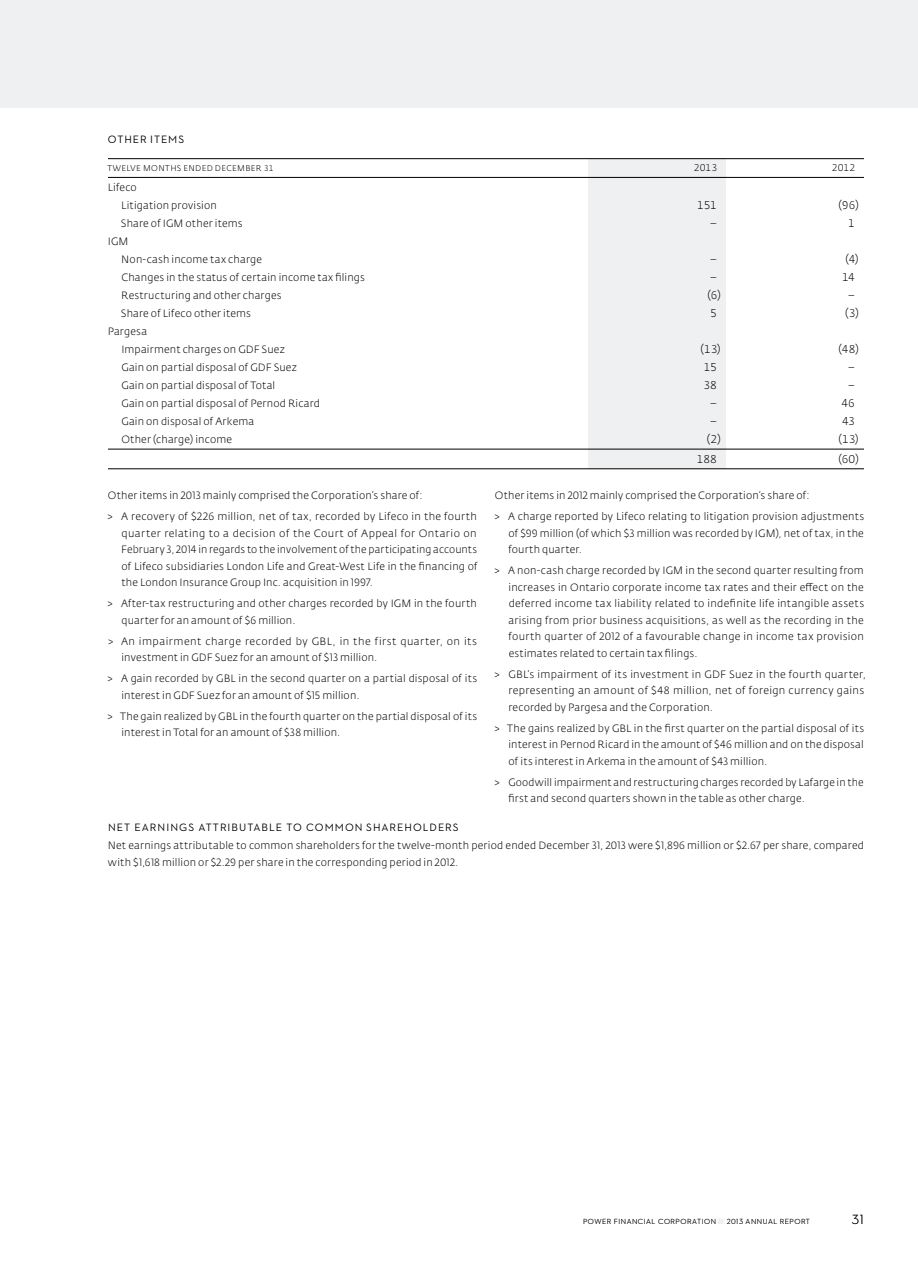
<style>
.page{position:relative;width:918px;height:1269px;background:#fff}
.page>*{position:absolute;margin:0;border:0;box-sizing:border-box;transform-origin:0 0}
.t1{font:300 13.5px "Neutraface 2 Text";color:#000}
.t2{font:300 11.25px "Fedra Sans Pro";letter-spacing:-.01em;color:#000}
.t3{font:10.8px "Neutraface 2 Text";letter-spacing:.095em;color:#000}
.t4{font:300 10.5px/16.5px "Fedra Sans Pro";letter-spacing:.02em;color:#000}
.t5{font:300 9.75px "Fedra Sans Pro";letter-spacing:.02em;color:#000}
.t6{font:300 8.25px "Fedra Sans Pro";letter-spacing:.045em;color:#000}
.t7{font:300 7.5px "Neutraface 2 Text";letter-spacing:.065em;color:#000}
.s1{color:#eff0f1}
</style>
<div class="page">
<div style="left:0;top:0;width:918px;height:108px;background:#eff0f1"></div>
<div style="left:588px;top:159px;width:138px;height:309px;background:#eff0f1"></div>
<hr style="left:108px;top:468px;width:480px;height:1px;background:#000">
<hr style="left:588px;top:468px;width:138px;height:1px;background:#000">
<hr style="left:726px;top:468px;width:138px;height:1px;background:#000">
<hr style="left:108px;top:449px;width:480px;height:1px;background:#000">
<hr style="left:588px;top:449px;width:138px;height:1px;background:#000">
<hr style="left:726px;top:449px;width:138px;height:1px;background:#000">
<hr style="left:108px;top:177px;width:480px;height:1px;background:#000">
<hr style="left:588px;top:177px;width:138px;height:1px;background:#000">
<hr style="left:726px;top:177px;width:138px;height:1px;background:#000">
<hr style="left:108px;top:158px;width:480px;height:1px;background:#000">
<hr style="left:588px;top:158px;width:138px;height:1px;background:#000">
<hr style="left:726px;top:158px;width:138px;height:1px;background:#000">
<p class="t3" style="left:108px;top:133px;width:78px">OTHER ITEMS</p>
<p class="t6" style="left:107px;top:163px;width:168px">TWELVE MONTHS ENDED DECEMBER 31</p>
<p class="t5" style="left:694px;top:162px;width:25px">2013</p>
<p class="t5" style="left:832px;top:162px;width:25px">2012</p>
<p class="t4" style="left:121px;top:178px;width:97px;line-height:18px;text-indent:-14px">Lifeco<br>Litigation provision</p>
<p class="t2" style="left:697px;top:198px;width:21px">151</p>
<p class="t2" style="left:839px;top:198px;width:22px">(96)</p>
<p class="t4" style="left:121px;top:215px;width:123px">Share of IGM other items</p>
<p class="t2" style="left:710px;top:216px;width:8px">−</p>
<p class="t2" style="left:848px;top:216px;width:8px">1</p>
<p class="t4" style="left:121px;top:232px;width:142px;line-height:18px;text-indent:-13px">IGM<br>Non-cash income tax charge</p>
<p class="t2" style="left:710px;top:252px;width:8px">−</p>
<p class="t2" style="left:845px;top:252px;width:15px">(4)</p>
<p class="t4" style="left:121px;top:269px;width:245px">Changes in the status of certain income tax filings</p>
<p class="t2" style="left:710px;top:270px;width:8px">−</p>
<p class="t2" style="left:842px;top:270px;width:14px">14</p>
<p class="t4" style="left:121px;top:287px;width:162px">Restructuring and other charges</p>
<p class="t2" style="left:707px;top:288px;width:15px">(6)</p>
<p class="t2" style="left:848px;top:288px;width:8px">−</p>
<p class="t4" style="left:121px;top:305px;width:132px">Share of Lifeco other items</p>
<p class="t2" style="left:710px;top:306px;width:8px">5</p>
<p class="t2" style="left:845px;top:306px;width:15px">(3)</p>
<p class="t4" style="left:121px;top:322px;width:165px;line-height:18px;text-indent:-14px">Pargesa<br>Impairment charges on GDF Suez</p>
<p class="t2" style="left:701px;top:342px;width:22px">(13)</p>
<p class="t2" style="left:838px;top:342px;width:22px">(48)</p>
<p class="t4" style="left:121px;top:359px;width:177px">Gain on partial disposal of GDF Suez</p>
<p class="t2" style="left:704px;top:360px;width:15px">15</p>
<p class="t2" style="left:848px;top:360px;width:8px">−</p>
<p class="t4" style="left:121px;top:377px;width:155px">Gain on partial disposal of Total</p>
<p class="t2" style="left:703px;top:378px;width:15px">38</p>
<p class="t2" style="left:848px;top:378px;width:8px">−</p>
<p class="t4" style="left:121px;top:395px;width:200px">Gain on partial disposal of Pernod Ricard</p>
<p class="t2" style="left:710px;top:396px;width:8px">−</p>
<p class="t2" style="left:841px;top:396px;width:15px">46</p>
<p class="t4" style="left:121px;top:413px;width:134px">Gain on disposal of Arkema</p>
<p class="t2" style="left:710px;top:414px;width:8px">−</p>
<p class="t2" style="left:842px;top:414px;width:14px">43</p>
<p class="t4" style="left:121px;top:431px;width:112px">Other (charge) income</p>
<p class="t2" style="left:707px;top:432px;width:15px">(2)</p>
<p class="t2" style="left:839px;top:432px;width:22px">(13)</p>
<p class="t2" style="left:697px;top:452px;width:22px">188</p>
<p class="t2" style="left:838px;top:452px;width:22px">(60)</p>
<p class="t4" style="left:107px;top:485px;width:371px;line-height:21px">Other items in 2013 mainly comprised the Corporation’s share of:<br>&gt; A recovery of $226 million, net of tax, recorded by Lifeco in the fourth</p>
<p class="t4" style="left:121px;top:525px;width:358px;text-align:justify">quarter relating to a decision of the Court of Appeal for Ontario on February 3, 2014 in regards to the involvement of the participating accounts of Lifeco subsidiaries London Life and Great-West Life in the financing of the London Insurance Group Inc. acquisition in 1997.</p>
<p class="t4" style="left:122px;top:595px;width:357px;text-indent:-14px">&gt; After-tax restructuring and other charges recorded by IGM in the fourth quarter for an amount of $6 million.</p>
<p class="t4" style="left:122px;top:633px;width:357px;text-indent:-14px">&gt; An impairment charge recorded by GBL, in the first quarter, on its investment in GDF Suez for an amount of $13 million.</p>
<p class="t4" style="left:122px;top:670px;width:357px;text-indent:-14px">&gt; A gain recorded by GBL in the second quarter on a partial disposal of its interest in GDF Suez for an amount of $15 million.</p>
<p class="t4" style="left:122px;top:708px;width:357px;text-indent:-14px">&gt; The gain realized by GBL in the fourth quarter on the partial disposal of its interest in Total for an amount of $38 million.</p>
<p class="t4" style="left:494px;top:485px;width:371px;line-height:21px">Other items in 2012 mainly comprised the Corporation’s share of:<br>&gt; A charge reported by Lifeco relating to litigation provision adjustments</p>
<p class="t4" style="left:508px;top:525px;width:357px">of $99 million (of which $3 million was recorded by IGM), net of tax, in the fourth quarter.</p>
<p class="t4" style="left:508px;top:562px;width:357px;text-align:justify;text-indent:-14px">&gt; A non-cash charge recorded by IGM in the second quarter resulting from increases in Ontario corporate income tax rates and their effect on the deferred income tax liability related to indefinite life intangible assets arising from prior business acquisitions, as well as the recording in the fourth quarter of 2012 of a favourable change in income tax provision estimates related to certain tax filings.</p>
<p class="t4" style="left:508px;top:666px;width:359px;text-indent:-14px">&gt; GBL’s impairment of its investment in GDF Suez in the fourth quarter, representing an amount of $48 million, net of foreign currency gains recorded by Pargesa and the Corporation.</p>
<p class="t4" style="left:509px;top:720px;width:357px;text-align:justify;text-indent:-14px">&gt; The gains realized by GBL in the first quarter on the partial disposal of its interest in Pernod Ricard in the amount of $46 million and on the disposal of its interest in Arkema in the amount of $43 million.</p>
<p class="t4" style="left:508px;top:774px;width:357px;text-indent:-14px">&gt; Goodwill impairment and restructuring charges recorded by Lafarge in the first and second quarters shown in the table as other charge.</p>
<p class="t3" style="left:108px;top:821px;width:352px">NET EARNINGS ATTRIBUTABLE TO COMMON SHAREHOLDERS</p>
<p class="t4" style="left:108px;top:837px;width:758px">Net earnings attributable to common shareholders for the twelve-month period ended December 31, 2013 were $1,896 million or $2.67 per share, compared with $1,618 million or $2.29 per share in the corresponding period in 2012.</p>
<p class="t7" style="left:583px;top:1217px;width:228px">POWER FINANCIAL CORPORATION <span class="s1">■</span> 2013 ANNUAL REPORT</p>
<p class="t1" style="left:852px;top:1211px;width:14px">31</p>
</div>
